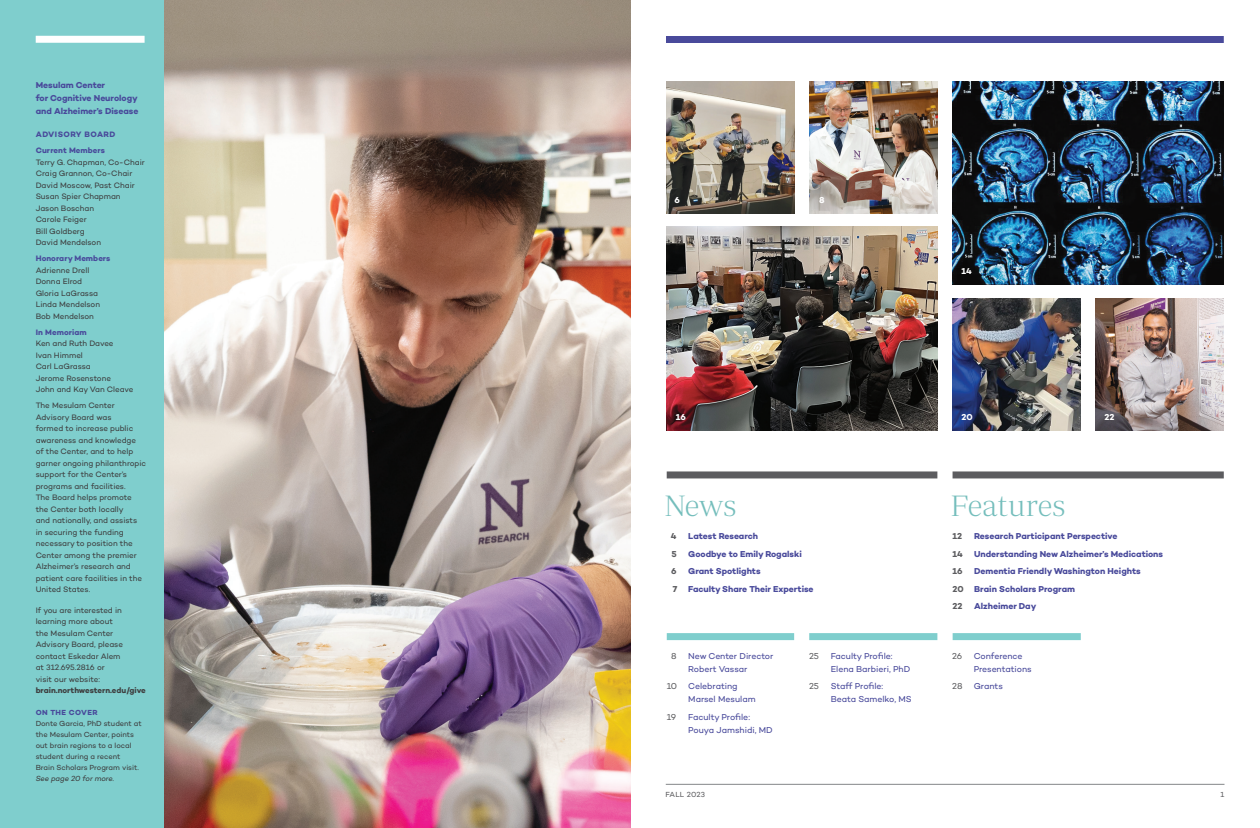
<style>
.page{position:relative;width:1260px;height:828px;background:#fff}
.page>*{position:absolute;margin:0;border:0;box-sizing:border-box;transform-origin:0 0}
.body{font:30px "Periodico Display Xt Lg";letter-spacing:-.005em;color:#75bebc}
.body-2{font:700 8.8px/13px "Campton";letter-spacing:-.005em;color:#494a9b}
.body-3{font:8.8px/13px "Campton";letter-spacing:-.005em;color:#494a9b}
.body-4{font:8.8px "Campton";letter-spacing:-.025em;color:#5c5c5f}
.body-5{font:700 8.8px "Campton";color:#5c5c5f}
.body-6{font:700 8.8px "Campton";color:#fff}
.body-7{font:8px/11.5px "Campton";letter-spacing:-.005em;color:#3e3e3f}
.body-8{font:700 8px "Campton";letter-spacing:.005em;color:#494a9b}
.body-9{font:700 8px "Campton";letter-spacing:.045em;color:#494a9b}
.body-10{font:7.5px/11px "Campton";letter-spacing:-.005em;color:#3e3e3f}
.body-11{font:700 7.5px "Campton";letter-spacing:.06em;color:#494a9b}
.body-12{font:7.5px "Campton";letter-spacing:.02em;color:#5c5c5f}
.s1{font-weight:700}
.s2{font-style:italic}
.s3{color:#5c5c5f}
</style>
<div class="page">
<div style="left:0;top:0;width:165px;height:828px;background:#7fcecd"></div>
<div style="left:36px;top:36px;width:109px;height:7px;background:#fff"></div>
<div style="left:666px;top:36px;width:558px;height:7px;background:#494a9b"></div>
<div style="left:667px;top:633px;width:127px;height:7px;background:#7fcecd"></div>
<div style="left:667px;top:471px;width:270px;height:7px;background:#5c5c5f"></div>
<div style="left:953px;top:471px;width:271px;height:7px;background:#5c5c5f"></div>
<div style="left:809px;top:633px;width:128px;height:7px;background:#7fcecd"></div>
<hr style="left:666px;top:784px;width:559px;height:1px;background:#848689">
<img style="left:165px;top:0;width:465px;height:828px">
<div style="left:953px;top:633px;width:128px;height:7px;background:#7fcecd"></div>
<img style="left:666px;top:81px;width:128px;height:132px">
<img style="left:809px;top:81px;width:128px;height:132px">
<img style="left:952px;top:81px;width:272px;height:203px">
<img style="left:666px;top:227px;width:271px;height:203px">
<img style="left:1096px;top:298px;width:128px;height:132px">
<img style="left:953px;top:298px;width:128px;height:132px">
<p class="body-2" style="left:36px;top:79px;width:104px">Mesulam Center<br>for Cognitive Neurology and Alzheimer’s Disease</p>
<p class="body-9" style="left:36px;top:129px;width:81px">ADVISORY BOARD</p>
<p class="body-8" style="left:36px;top:145px;width:71px">Current Members</p>
<p class="body-7" style="left:36px;top:156px;width:111px">Terry G. Chapman, Co-Chair</p>
<p class="body-7" style="left:36px;top:168px;width:98px">Craig Grannon, Co-Chair</p>
<p class="body-7" style="left:36px;top:179px;width:101px">David Moscow, Past Chair</p>
<p class="body-7" style="left:36px;top:191px;width:86px">Susan Spier Chapman</p>
<p class="body-7" style="left:36px;top:202px;width:60px">Jason Boschan</p>
<p class="body-7" style="left:36px;top:214px;width:52px">Carole Feiger</p>
<p class="body-7" style="left:36px;top:225px;width:51px">Bill Goldberg</p>
<p class="body-7" style="left:36px;top:237px;width:67px">David Mendelson</p>
<p class="body-8" style="left:36px;top:253px;width:76px">Honorary Members</p>
<p class="body-7" style="left:36px;top:264px;width:55px">Adrienne Drell</p>
<p class="body-7" style="left:36px;top:276px;width:48px">Donna Elrod</p>
<p class="body-7" style="left:36px;top:287px;width:64px">Gloria LaGrassa</p>
<p class="body-7" style="left:36px;top:299px;width:66px">Linda Mendelson</p>
<p class="body-7" style="left:36px;top:310px;width:60px">Bob Mendelson</p>
<p class="body-8" style="left:36px;top:327px;width:53px">In Memoriam</p>
<p class="body-7" style="left:36px;top:338px;width:79px">Ken and Ruth Davee</p>
<p class="body-7" style="left:36px;top:349px;width:49px">Ivan Himmel</p>
<p class="body-7" style="left:36px;top:361px;width:57px">Carl LaGrassa</p>
<p class="body-7" style="left:36px;top:372px;width:77px">Jerome Rosenstone</p>
<p class="body-7" style="left:36px;top:384px;width:99px">John and Kay Van Cleave</p>
<p class="body-7" style="left:36px;top:400px;width:112px">The Mesulam Center<br>Advisory Board was<br>formed to increase public awareness and knowledge<br>of the Center, and to help garner ongoing philanthropic support for the Center’s programs and facilities.<br>The Board helps promote the Center both locally<br>and nationally, and assists<br>in securing the funding necessary to position the<br>Center among the premier<br>Alzheimer’s research and patient care facilities in the<br>United States.</p>
<p class="body-7" style="left:36px;top:604px;width:112px">If you are interested in learning more about<br>the Mesulam Center<br>Advisory Board, please contact Eskedar Alem<br>at 312.695.2816 or<br>visit our website: <span class="s1">brain.northwestern.edu/give</span></p>
<p class="body-11" style="left:36px;top:708px;width:63px">ON THE COVER</p>
<p class="body-10" style="left:36px;top:718px;width:108px">Donte Garcia, PhD student at the Mesulam Center, points out brain regions to a local student during a recent<br>Brain Scholars Program visit.<br><span class="s2">See page 20 for more.</span></p>
<p class="body-6" style="left:675px;top:195px;width:7px">6</p>
<p class="body-6" style="left:819px;top:195px;width:7px">8</p>
<p class="body-6" style="left:961px;top:266px;width:12px">14</p>
<p class="body-6" style="left:676px;top:412px;width:12px">16</p>
<p class="body-6" style="left:962px;top:412px;width:13px">20</p>
<p class="body-6" style="left:1105px;top:412px;width:11px">22</p>
<p class="body" style="left:664px;top:489px;width:74px">News</p>
<p class="body" style="left:950px;top:489px;width:117px">Features</p>
<p class="body-5" style="left:953px;top:531px;width:11px">12</p>
<p class="body-2" style="left:974px;top:530px;width:145px">Research Participant Perspective</p>
<p class="body-5" style="left:953px;top:548px;width:12px">14</p>
<p class="body-2" style="left:974px;top:547px;width:190px">Understanding New Alzheimer’s Medications</p>
<p class="body-5" style="left:953px;top:566px;width:12px">16</p>
<p class="body-2" style="left:974px;top:565px;width:168px">Dementia Friendly Washington Heights</p>
<p class="body-2" style="left:953px;top:582px;width:124px"><span class="s3">20</span> Brain Scholars Program</p>
<p class="body-5" style="left:953px;top:601px;width:11px">22</p>
<p class="body-2" style="left:974px;top:600px;width:64px">Alzheimer Day</p>
<p class="body-5" style="left:671px;top:531px;width:7px">4</p>
<p class="body-2" style="left:688px;top:530px;width:71px">Latest Research</p>
<p class="body-5" style="left:671px;top:548px;width:7px">5</p>
<p class="body-2" style="left:688px;top:547px;width:115px">Goodbye to Emily Rogalski</p>
<p class="body-5" style="left:671px;top:566px;width:7px">6</p>
<p class="body-2" style="left:688px;top:565px;width:74px">Grant Spotlights</p>
<p class="body-5" style="left:673px;top:583px;width:6px">7</p>
<p class="body-2" style="left:688px;top:582px;width:127px">Faculty Share Their Expertise</p>
<p class="body-4" style="left:671px;top:650px;width:7px">8</p>
<p class="body-3" style="left:688px;top:649px;width:87px">New Center Director<br>Robert Vassar</p>
<p class="body-4" style="left:667px;top:681px;width:12px">10</p>
<p class="body-3" style="left:688px;top:679px;width:69px">Celebrating<br>Marsel Mesulam</p>
<p class="body-4" style="left:667px;top:711px;width:11px">19</p>
<p class="body-3" style="left:688px;top:710px;width:86px">Faculty Profile:<br>Pouya Jamshidi, MD</p>
<p class="body-4" style="left:809px;top:650px;width:11px">25</p>
<p class="body-3" style="left:831px;top:649px;width:81px">Faculty Profile:<br>Elena Barbieri, PhD</p>
<p class="body-4" style="left:809px;top:681px;width:11px">25</p>
<p class="body-3" style="left:831px;top:679px;width:82px">Staff Profile:<br>Beata Samelko, MS</p>
<p class="body-4" style="left:952px;top:650px;width:12px">26</p>
<p class="body-3" style="left:974px;top:649px;width:59px">Conference<br>Presentations</p>
<p class="body-4" style="left:952px;top:681px;width:12px">28</p>
<p class="body-3" style="left:974px;top:679px;width:31px">Grants</p>
<p class="body-12" style="left:665px;top:789px;width:41px">FALL 2023</p>
<p class="body-12" style="left:1221px;top:789px;width:5px">1</p>
</div>
